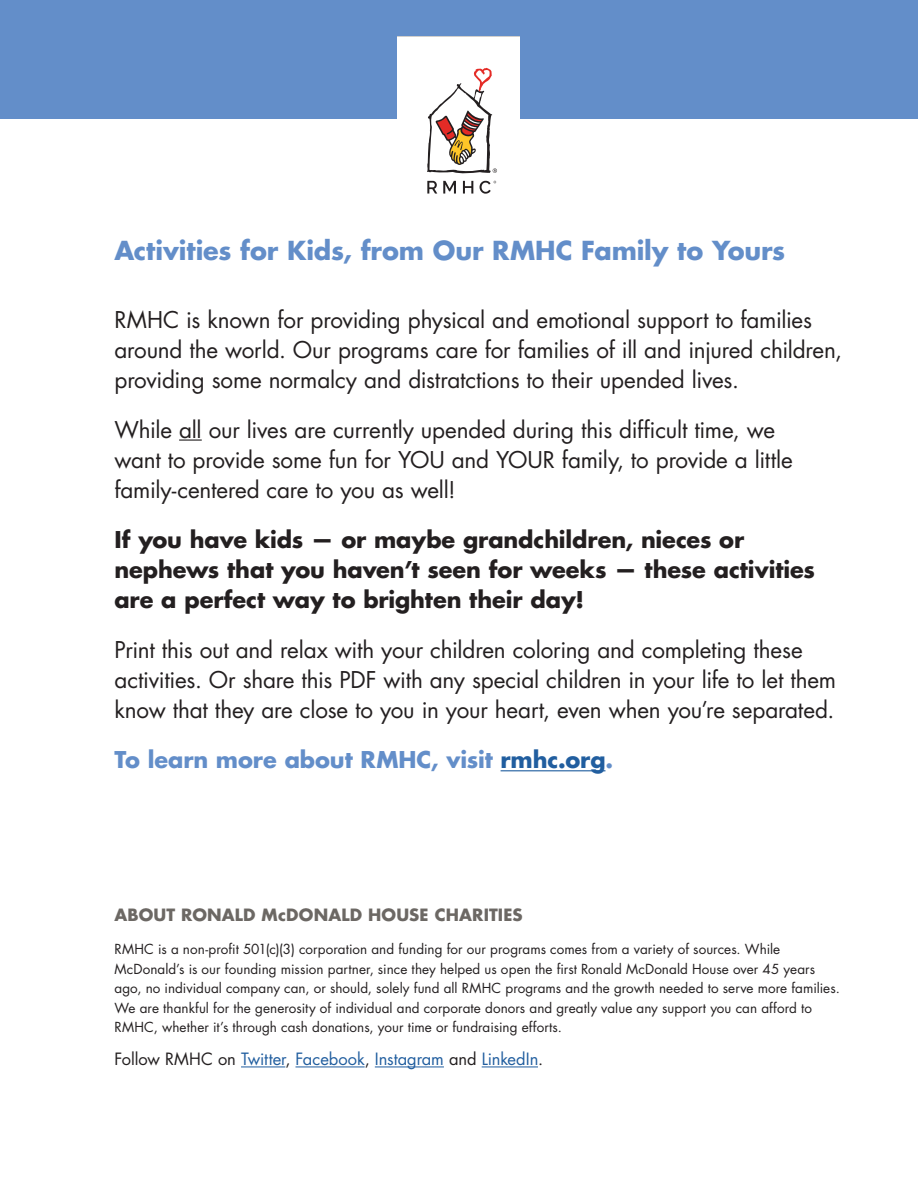
<style>
.page{position:relative;width:918px;height:1188px;background:#fff}
.page>*{position:absolute;margin:0;border:0;box-sizing:border-box;transform-origin:0 0}
.t1{font:700 25.5px "Futura Std";letter-spacing:-.005em;color:#638ec9}
.t2{font:22.5px/30px "Futura Std";letter-spacing:-.01em;color:#231f20}
.t3{font:700 22.5px/30px "Futura Std";letter-spacing:-.005em;color:#231f20}
.t4{font:700 22.5px "Futura Std";letter-spacing:-.005em;color:#638ec9}
.t5{font:16.5px "Futura Std";letter-spacing:-.005em;color:#215e9f}
.t6{font:700 16.5px "Futura Std";letter-spacing:.01em;color:#6c6864}
.t7{font:13.5px/19.5px "Futura Std";letter-spacing:.005em;color:#231f20}
.s1{color:#215e9f}
.s2{color:#231f20}
</style>
<div class="page">
<div style="left:0;top:0;width:918px;height:118px;background:#638ec9"></div>
<hr style="left:179px;top:439px;width:23px;height:2px;background:#231f20">
<hr style="left:501px;top:770px;width:104px;height:1px;background:#215e9f">
<svg style="left:397px;top:36px;width:122px;height:158px"></svg>
<hr style="left:241px;top:1067px;width:44px;height:1px;background:#215e9f">
<hr style="left:295px;top:1067px;width:70px;height:1px;background:#215e9f">
<hr style="left:375px;top:1067px;width:69px;height:1px;background:#215e9f">
<hr style="left:482px;top:1067px;width:56px;height:1px;background:#215e9f">
<p class="t1" style="left:114px;top:234px;width:672px">Activities for Kids, from Our RMHC Family to Yours</p>
<p class="t2" style="left:114px;top:305px;width:729px">RMHC is known for providing physical and emotional support to families around the world. Our programs care for families of ill and injured children, providing some normalcy and distratctions to their upended lives.</p>
<p class="t2" style="left:114px;top:415px;width:680px">While all our lives are currently upended during this difficult time, we want to provide some fun for YOU and YOUR family, to provide a little family-centered care to you as well!</p>
<p class="t3" style="left:114px;top:524px;width:702px">If you have kids — or maybe grandchildren, nieces or nephews that you haven’t seen for weeks — these activities are a perfect way to brighten their day!</p>
<p class="t2" style="left:114px;top:635px;width:723px">Print this out and relax with your children coloring and completing these activities. Or share this PDF with any special children in your life to let them know that they are close to you in your heart, even when you’re separated.</p>
<p class="t4" style="left:114px;top:745px;width:500px">To learn more about RMHC, visit <span class="s1">rmhc.org</span>.</p>
<p class="t6" style="left:114px;top:904px;width:410px">ABOUT RONALD McDONALD HOUSE CHARITIES</p>
<p class="t7" style="left:114px;top:940px;width:727px">RMHC is a non-profit 501(c)(3) corporation and funding for our programs comes from a variety of sources. While McDonald’s is our founding mission partner, since they helped us open the first Ronald McDonald House over 45 years ago, no individual company can, or should, solely fund all RMHC programs and the growth needed to serve more families.<br>We are thankful for the generosity of individual and corporate donors and greatly value any support you can afford to RMHC, whether it’s through cash donations, your time or fundraising efforts.</p>
<p class="t5" style="left:114px;top:1049px;width:430px"><span class="s2">Follow RMHC on</span> Twitter<span class="s2">,</span> Facebook<span class="s2">,</span> Instagram <span class="s2">and</span> LinkedIn<span class="s2">.</span></p>
</div>
